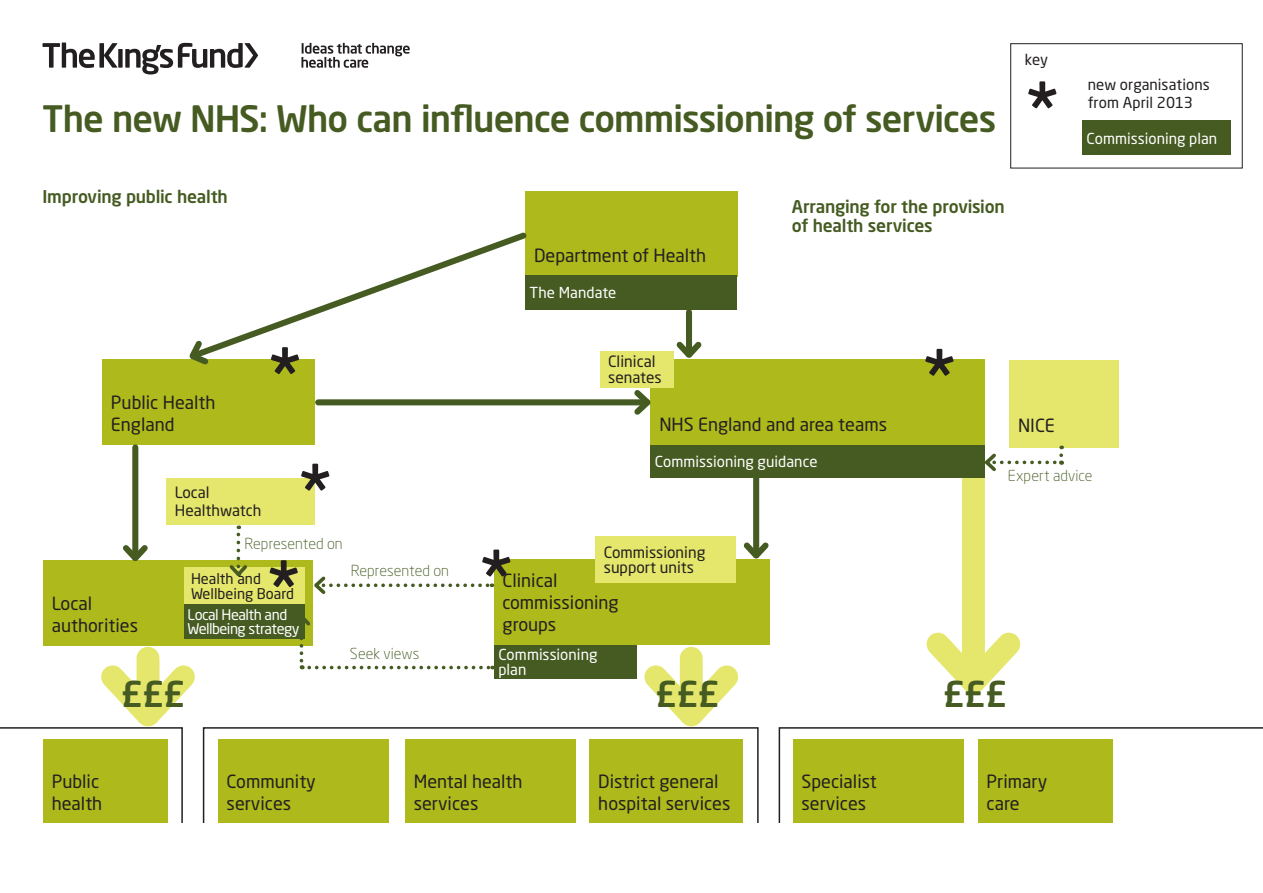
<style>
.page{position:relative;width:1263px;height:893px;background:#fff}
.page>*{position:absolute;margin:0;border:0;box-sizing:border-box;transform-origin:0 0}
.t1{font:500 71.25px "Neo Sans Std";color:#231f20}
.t2{font:500 36px "Neo Sans Std";letter-spacing:-.025em;color:#455b21}
.t3{font:18px/21.6px "Neo Sans Std";color:#231f20}
.t4{font:500 17.4px/18.9px "Neo Sans Std";letter-spacing:-.015em;color:#455b21}
.t5{font:15.45px "Neo Sans Std";color:#231f20}
.t6{font:15px/15px "Neo Sans Std";color:#fff}
.t7{font:300 15px "Neo Sans Std";letter-spacing:.005em;color:#455b21}
.t8{font:15px/18px "Neo Sans Std";color:#231f20}
.t9{font:14.55px/14.5px "Neo Sans Std";letter-spacing:-.035em;color:#fff}
.t10{font:14.55px/14.5px "Neo Sans Std";color:#231f20}
</style>
<div class="page">
<div style="left:102px;top:359px;width:213px;height:86px;background:#aeb91c"></div>
<div style="left:525px;top:191px;width:213px;height:85px;background:#aeb91c"></div>
<div style="left:1009px;top:360px;width:110px;height:87px;background:#e4e76b"></div>
<div style="left:43px;top:561px;width:270px;height:85px;background:#aeb91c"></div>
<div style="left:494px;top:560px;width:276px;height:85px;background:#aeb91c"></div>
<div style="left:962px;top:458px;width:23px;height:224px;background:#e4e76b"></div>
<svg style="left:926px;top:612px;width:95px;height:82px"></svg>
<svg style="left:623px;top:646px;width:115px;height:81px"></svg>
<div style="left:184px;top:568px;width:121px;height:36px;background:#e4e76b"></div>
<div style="left:184px;top:604px;width:121px;height:34px;background:#455b21"></div>
<div style="left:1082px;top:121px;width:149px;height:34px;background:#455b21"></div>
<div style="left:651px;top:360px;width:334px;height:85px;background:#aeb91c"></div>
<div style="left:651px;top:445px;width:334px;height:32px;background:#455b21"></div>
<div style="left:525px;top:276px;width:212px;height:34px;background:#455b21"></div>
<div style="left:494px;top:645px;width:143px;height:33px;background:#455b21"></div>
<div style="left:166px;top:478px;width:149px;height:46px;background:#e4e76b"></div>
<div style="left:595px;top:536px;width:141px;height:47px;background:#e4e76b"></div>
<div style="left:686px;top:312px;width:6px;height:43px;background:#455b21"></div>
<svg style="left:674px;top:341px;width:33px;height:19px"></svg>
<div style="left:132px;top:447px;width:6px;height:111px;background:#455b21"></div>
<svg style="left:117px;top:539px;width:36px;height:22px"></svg>
<svg style="left:213px;top:232px;width:318px;height:120px"></svg>
<svg style="left:189px;top:340px;width:24px;height:25px"></svg>
<div style="left:318px;top:399px;width:329px;height:6px;background:#455b21"></div>
<svg style="left:629px;top:387px;width:27px;height:33px"></svg>
<div style="left:753px;top:476px;width:6px;height:80px;background:#455b21"></div>
<svg style="left:738px;top:537px;width:32px;height:23px"></svg>
<svg style="left:226px;top:525px;width:24px;height:52px"></svg>
<svg style="left:314px;top:576px;width:178px;height:18px"></svg>
<svg style="left:289px;top:617px;width:204px;height:52px"></svg>
<svg style="left:985px;top:446px;width:78px;height:25px"></svg>
<svg style="left:301px;top:43px;width:109px;height:25px"></svg>
<div style="left:118px;top:49px;width:5px;height:19px;background:#231f20"></div>
<svg style="left:43px;top:43px;width:74px;height:25px"></svg>
<svg style="left:125px;top:43px;width:133px;height:31px"></svg>
<svg style="left:0;top:646px;width:203px;height:177px"></svg>
<svg style="left:203px;top:727px;width:556px;height:96px"></svg>
<svg style="left:779px;top:727px;width:484px;height:96px"></svg>
<div style="left:1010px;top:43px;width:232px;height:125px;border:1px solid #231f20"></div>
<div style="left:601px;top:351px;width:73px;height:36px;background:#e4e76b"></div>
<p class="t2" style="left:43px;top:96px;width:955px">The new NHS: Who can influence commissioning of services</p>
<p class="t4" style="left:43px;top:187px;width:187px">Improving public health</p>
<p class="t3" style="left:534px;top:245px;width:174px">Department of Health</p>
<p class="t6" style="left:529px;top:285px;width:88px">The Mandate</p>
<p class="t4" style="left:792px;top:197px;width:214px">Arranging for the provision of health services</p>
<p class="t1" style="left:268px;top:329px;width:35px">*</p>
<p class="t1" style="left:922px;top:331px;width:35px">*</p>
<p class="t5" style="left:608px;top:352px;width:49px">Clinical</p>
<p class="t5" style="left:608px;top:368px;width:55px">senates</p>
<p class="t8" style="left:1025px;top:50px;width:25px">key</p>
<p class="t1" style="left:1025px;top:64px;width:35px">*</p>
<p class="t8" style="left:1088px;top:76px;width:123px">new organisations from April 2013</p>
<p class="t6" style="left:1086px;top:130px;width:132px">Commissioning plan</p>
<p class="t3" style="left:111px;top:391px;width:106px">Public Health</p>
<p class="t3" style="left:111px;top:413px;width:65px">England</p>
<p class="t3" style="left:52px;top:593px;width:42px">Local</p>
<p class="t3" style="left:52px;top:614px;width:88px">authorities</p>
<p class="t5" style="left:175px;top:483px;width:36px">Local</p>
<p class="t5" style="left:175px;top:501px;width:88px">Healthwatch</p>
<p class="t1" style="left:298px;top:446px;width:35px">*</p>
<p class="t7" style="left:244px;top:535px;width:100px">Represented on</p>
<p class="t1" style="left:267px;top:542px;width:35px">*</p>
<p class="t10" style="left:191px;top:571px;width:104px">Health and<br>Wellbeing Board</p>
<p class="t9" style="left:188px;top:607px;width:114px">Local Health and<br>Wellbeing strategy</p>
<p class="t7" style="left:351px;top:562px;width:100px">Represented on</p>
<p class="t7" style="left:350px;top:645px;width:71px">Seek views</p>
<p class="t3" style="left:659px;top:413px;width:229px">NHS England and area teams</p>
<p class="t6" style="left:655px;top:454px;width:164px">Commissioning guidance</p>
<p class="t5" style="left:604px;top:543px;width:103px">Commissioning</p>
<p class="t5" style="left:604px;top:558px;width:92px">support units</p>
<p class="t1" style="left:479px;top:532px;width:35px">*</p>
<p class="t3" style="left:503px;top:570px;width:56px">Clinical</p>
<p class="t3" style="left:503px;top:591px;width:118px">commissioning</p>
<p class="t3" style="left:503px;top:613px;width:55px">groups</p>
<p class="t6" style="left:498px;top:647px;width:101px">Commissioning plan</p>
<p class="t3" style="left:1018px;top:414px;width:38px">NICE</p>
<p class="t7" style="left:1008px;top:466px;width:86px">Expert advice</p>
<p class="t2" style="left:121px;top:671px;width:67px">£££</p>
<p class="t2" style="left:655px;top:671px;width:67px">£££</p>
<p class="t2" style="left:942px;top:671px;width:67px">£££</p>
<p class="t3" style="left:52px;top:771px;width:49px">Public</p>
<p class="t3" style="left:52px;top:792px;width:52px">health</p>
<p class="t3" style="left:227px;top:771px;width:91px">Community</p>
<p class="t3" style="left:227px;top:792px;width:66px">services</p>
<p class="t3" style="left:414px;top:771px;width:110px">Mental health</p>
<p class="t3" style="left:414px;top:792px;width:66px">services</p>
<p class="t3" style="left:598px;top:771px;width:134px">District general hospital services</p>
<p class="t3" style="left:801px;top:771px;width:77px">Specialist</p>
<p class="t3" style="left:801px;top:792px;width:66px">services</p>
<p class="t3" style="left:986px;top:771px;width:62px">Primary</p>
<p class="t3" style="left:986px;top:792px;width:34px">care</p>
</div>
